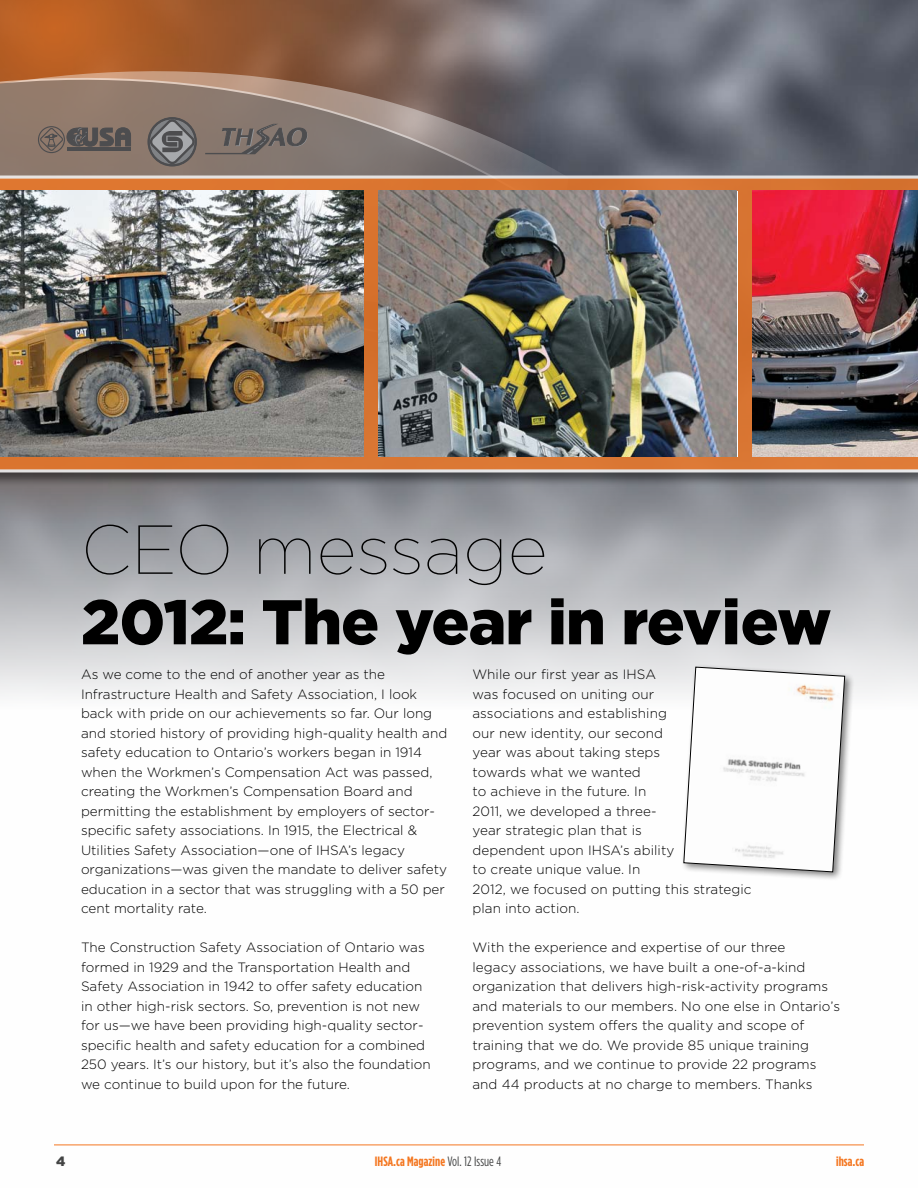
<style>
.page{position:relative;width:918px;height:1188px;background:#fff}
.page>*{position:absolute;margin:0;border:0;box-sizing:border-box;transform-origin:0 0}
.t1{font:100 69.15px "Gotham";color:#000}
.t2{font:900 63px "Gotham";letter-spacing:-.015em;color:#000}
.t3{font:300 13.5px/19.5px "Gotham";color:#000}
.t4{font:700 13.5px "Gotham Condensed";letter-spacing:.005em;color:#f47721}
.t5{font:900 13.5px "Gotham";color:#434444}
.s1{font-weight:400;color:#434444}
</style>
<div class="page">
<img style="left:0;top:0;width:918px;height:1145px">
<svg style="left:0;top:0;width:550px;height:523px;background:#8f766a"></svg>
<hr style="left:54px;top:1145px;width:810px;height:1px;background:#f47721">
<div style="left:681px;top:664px;width:173px;height:218px;background:#000;opacity:.5"></div>
<svg style="left:683px;top:667px;width:162px;height:205px"></svg>
<svg style="left:0;top:36px;width:561px;height:138px;background:#8c7062"></svg>
<div style="left:0;top:174px;width:918px;height:313px;background:#000;opacity:.6"></div>
<svg style="left:0;top:175px;width:918px;height:297px;background:#d98852"></svg>
<img style="left:0;top:191px;width:364px;height:266px">
<img style="left:379px;top:191px;width:358px;height:266px">
<img style="left:752px;top:191px;width:166px;height:266px">
<svg style="left:147px;top:119px;width:50px;height:48px;background:#777473"></svg>
<svg style="left:205px;top:124px;width:103px;height:30px;background:#766c67"></svg>
<svg style="left:37px;top:126px;width:94px;height:28px;background:#6c625c"></svg>
<h1 class="t1" style="left:81px;top:512px;width:469px">CEO message</h1>
<h2 class="t2" style="left:81px;top:586px;width:752px">2012: The year in review</h2>
<p class="t3" style="left:81px;top:665px;width:368px">As we come to the end of another year as the Infrastructure Health and Safety Association, I look back with pride on our achievements so far. Our long and storied history of providing high-quality health and safety education to Ontario’s workers began in 1914 when the Workmen’s Compensation Act was passed, creating the Workmen’s Compensation Board and permitting the establishment by employers of sector&shy;specific safety associations. In 1915, the Electrical &amp; Utilities Safety Association—one of IHSA’s legacy organizations—was given the mandate to deliver safety education in a sector that was struggling with a 50 per cent mortality rate.</p>
<p class="t3" style="left:81px;top:938px;width:351px">The Construction Safety Association of Ontario was formed in 1929 and the Transportation Health and Safety Association in 1942 to offer safety education in other high-risk sectors. So, prevention is not new for us—we have been providing high-quality sector&shy;specific health and safety education for a combined 250 years. It’s our history, but it’s also the foundation we continue to build upon for the future.</p>
<p class="t3" style="left:473px;top:665px;width:281px">While our first year as IHSA<br>was focused on uniting our<br>associations and establishing<br>our new identity, our second<br>year was about taking steps<br>towards what we wanted<br>to achieve in the future. In<br>2011, we developed a three-<br>year strategic plan that is<br>dependent upon IHSA’s ability<br>to create unique value. In<br>2012, we focused on putting this strategic plan into action.</p>
<p class="t3" style="left:473px;top:938px;width:369px">With the experience and expertise of our three<br>legacy associations, we have built a one-of-a-kind organization that delivers high-risk-activity programs and materials to our members. No one else in Ontario’s prevention system offers the quality and scope of training that we do. We provide 85 unique training programs, and we continue to provide 22 programs and 44 products at no charge to members. Thanks</p>
<p class="t5" style="left:56px;top:1154px;width:11px">4</p>
<p class="t4" style="left:375px;top:1153px;width:128px">IHSA.ca Magazine <span class="s1">Vol. 12 Issue 4</span></p>
<p class="t4" style="left:836px;top:1153px;width:30px">ihsa.ca</p>
</div>
